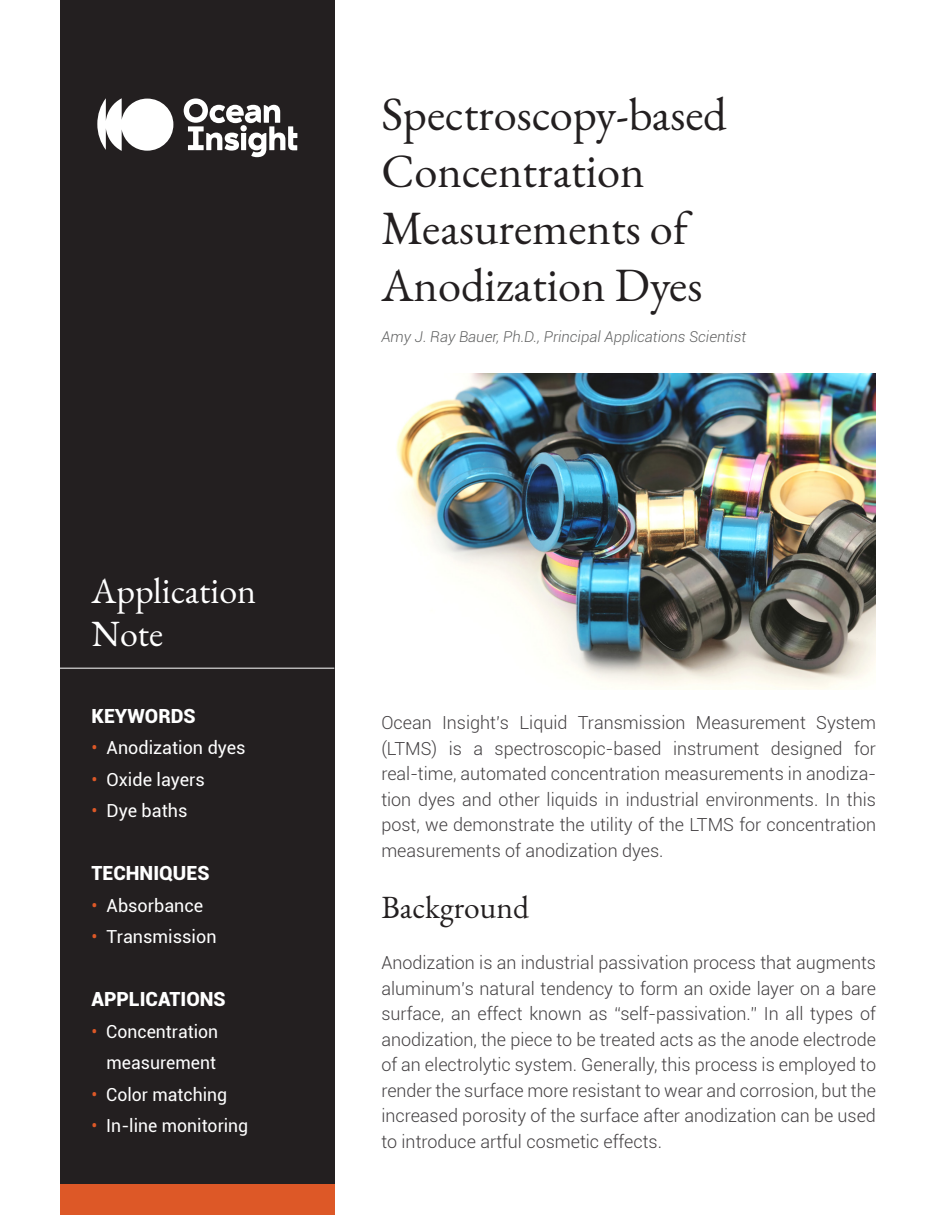
<style>
.page{position:relative;width:945px;height:1215px;background:#fff}
.page>*{position:absolute;margin:0;border:0;box-sizing:border-box;transform-origin:0 0}
.t1{font:46.5px "EB Garamond";color:#231f20}
.t2{font:36px "EB Garamond";color:#fff}
.t3{font:31.5px "EB Garamond";color:#231f20}
.t4{font:900 19.5px "Roboto";color:#fff}
.t5{font:300 18px/25.5px "Roboto";color:#434042;text-align:justify}
.t6{font:18px "Roboto";color:#fff}
.t7{font:italic 300 15px "Roboto";color:#616262}
.s1{color:#dd5827}
</style>
<div class="page">
<div style="left:60px;top:0;width:274px;height:1215px;background:#231f20"></div>
<div style="left:60px;top:1185px;width:274px;height:30px;background:#dd5827"></div>
<img style="left:396px;top:373px;width:480px;height:317px">
<hr style="left:52px;top:668px;width:282px;height:1px;background:#fff">
<svg style="left:97px;top:98px;width:76px;height:53px"></svg>
<svg style="left:184px;top:98px;width:113px;height:59px"></svg>
<p class="t2" style="left:92px;top:567px;width:166px">Application</p>
<p class="t2" style="left:92px;top:610px;width:73px">Note</p>
<p class="t4" style="left:92px;top:702px;width:106px">KEYWORDS</p>
<p class="t6" style="left:92px;top:735px;width:156px"><span class="s1">•</span> Anodization dyes</p>
<p class="t6" style="left:92px;top:766px;width:115px"><span class="s1">•</span> Oxide layers</p>
<p class="t6" style="left:92px;top:798px;width:97px"><span class="s1">•</span> Dye baths</p>
<p class="t4" style="left:92px;top:859px;width:119px">TECHNIQUES</p>
<p class="t6" style="left:92px;top:892px;width:113px"><span class="s1">•</span> Absorbance</p>
<p class="t6" style="left:92px;top:924px;width:127px"><span class="s1">•</span> Transmission</p>
<p class="t4" style="left:92px;top:985px;width:136px">APPLICATIONS</p>
<p class="t6" style="left:92px;top:1018px;width:128px"><span class="s1">•</span> Concentration</p>
<p class="t6" style="left:107px;top:1050px;width:111px">measurement</p>
<p class="t6" style="left:92px;top:1081px;width:137px"><span class="s1">•</span> Color matching</p>
<p class="t6" style="left:92px;top:1113px;width:158px"><span class="s1">•</span> In-line monitoring</p>
<p class="t1" style="left:381px;top:84px;width:347px">Spectroscopy-based</p>
<p class="t1" style="left:381px;top:141px;width:265px">Concentration</p>
<p class="t1" style="left:381px;top:198px;width:308px">Measurements of</p>
<p class="t1" style="left:381px;top:255px;width:323px">Anodization Dyes</p>
<p class="t7" style="left:381px;top:327px;width:366px">Amy J. Ray Bauer, Ph.D., Principal Applications Scientist</p>
<p class="t5" style="left:381px;top:709px;width:496px">Ocean Insight’s Liquid Transmission Measurement System (LTMS) is a spectroscopic-based instrument designed for real-time, automated concentration measurements in anodiza&shy;tion dyes and other liquids in industrial environments. In this post, we demonstrate the utility of the LTMS for concentration measurements of anodization dyes.</p>
<p class="t3" style="left:381px;top:887px;width:149px">Background</p>
<p class="t5" style="left:381px;top:949px;width:496px">Anodization is an industrial passivation process that augments aluminum’s natural tendency to form an oxide layer on a bare surface, an effect known as “self-passivation.” In all types of anodization, the piece to be treated acts as the anode electrode of an electrolytic system. Generally, this process is employed to render the surface more resistant to wear and corrosion, but the increased porosity of the surface after anodization can be used to introduce artful cosmetic effects.</p>
</div>
